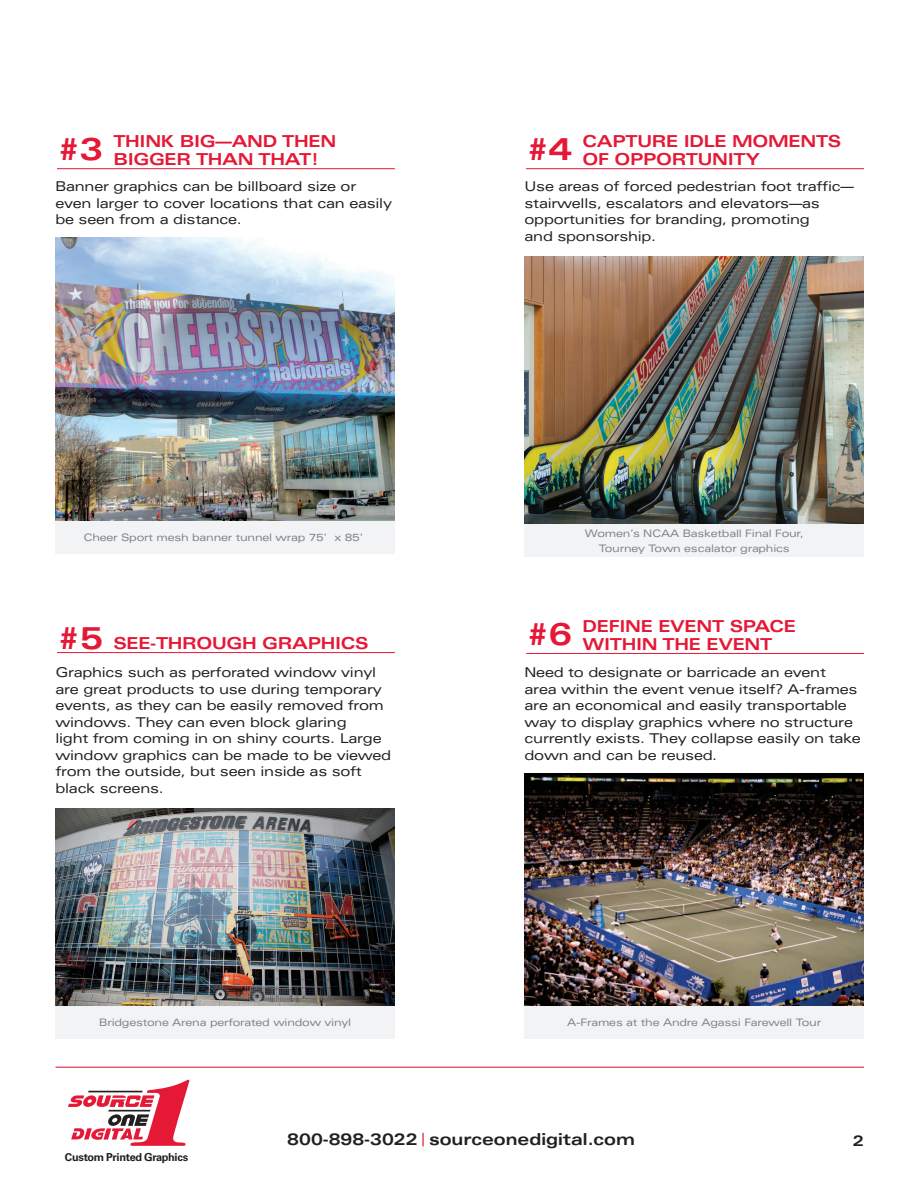
<style>
.page{position:relative;width:918px;height:1188px;background:#fff}
.page>*{position:absolute;margin:0;border:0;box-sizing:border-box;transform-origin:0 0}
.Sub_Head{font:700 expanded 16.5px/18px "Univers";letter-spacing:-.02em;color:#e51836}
.t1{font:700 expanded 16.5px "Univers";color:#231f20}
.t2{font:700 expanded 15px "Univers";color:#231f20}
.Body_Copy{font:expanded 13.5px/16.5px "Univers";letter-spacing:-.02em;color:#231f20}
.t3{font:700 10.95px "Univers";letter-spacing:-.02em;color:#231f20}
.Body_Copy-2{font:expanded 10.35px/14.2px "Univers";letter-spacing:-.02em;color:#808285;text-align:center}
.s1{font-size:31.5px}
.s2{font-weight:400;font-stretch:normal;font-size:13.5px;color:#d30d2b}
</style>
<div class="page">
<hr style="left:526px;top:168px;width:338px;height:1px;background:#e51836">
<div style="left:525px;top:523px;width:339px;height:34px;background:#f2f3f4"></div>
<img style="left:525px;top:256px;width:339px;height:267px">
<hr style="left:56px;top:1067px;width:808px;height:1px;background:#d30d2b">
<svg style="left:68px;top:1079px;width:122px;height:67px"></svg>
<hr style="left:57px;top:168px;width:338px;height:1px;background:#e51836">
<div style="left:56px;top:520px;width:339px;height:34px;background:#f2f3f4"></div>
<img style="left:56px;top:237px;width:339px;height:283px">
<hr style="left:57px;top:652px;width:338px;height:1px;background:#e51836">
<div style="left:56px;top:1005px;width:339px;height:34px;background:#f2f3f4"></div>
<img style="left:56px;top:808px;width:339px;height:197px">
<hr style="left:526px;top:653px;width:338px;height:1px;background:#e51836">
<div style="left:525px;top:1005px;width:339px;height:34px;background:#f2f3f4"></div>
<img style="left:525px;top:774px;width:339px;height:231px">
<p class="Sub_Head" style="left:113px;top:132px;width:224px;text-indent:-56px"><span class="s1">#3</span> THINK BIG—AND THEN<br>BIGGER THAN THAT!</p>
<p class="Sub_Head" style="left:582px;top:132px;width:260px;text-indent:-56px"><span class="s1">#4</span> CAPTURE IDLE MOMENTS<br>OF OPPORTUNITY</p>
<p class="Body_Copy" style="left:56px;top:178px;width:338px">Banner graphics can be billboard size or even larger to cover locations that can easily be seen from a distance.</p>
<p class="Body_Copy" style="left:525px;top:178px;width:331px">Use areas of forced pedestrian foot traffic— stairwells, escalators and elevators—as opportunities for branding, promoting<br>and sponsorship.</p>
<p class="Body_Copy-2" style="left:83px;top:531px;width:285px">Cheer Sport mesh banner tunnel wrap 75'′ x 85'′</p>
<p class="Body_Copy-2" style="left:585px;top:526px;width:220px">Women’s NCAA Basketball Final Four,<br>Tourney Town escalator graphics</p>
<p class="Sub_Head" style="left:57px;top:634px;width:313px"><span class="s1">#5</span> SEE-THROUGH GRAPHICS</p>
<p class="Sub_Head" style="left:582px;top:617px;width:215px;text-indent:-56px"><span class="s1">#6</span> DEFINE EVENT SPACE<br>WITHIN THE EVENT</p>
<p class="Body_Copy" style="left:56px;top:664px;width:337px">Graphics such as perforated window vinyl are great products to use during temporary events, as they can be easily removed from windows. They can even block glaring<br>light from coming in on shiny courts. Large window graphics can be made to be viewed from the outside, but seen inside as soft black screens.</p>
<p class="Body_Copy" style="left:525px;top:664px;width:338px">Need to designate or barricade an event area within the event venue itself? A-frames are an economical and easily transportable way to display graphics where no structure currently exists. They collapse easily on take down and can be reused.</p>
<p class="Body_Copy-2" style="left:99px;top:1015px;width:254px">Bridgestone Arena perforated window vinyl</p>
<p class="Body_Copy-2" style="left:567px;top:1015px;width:256px">A-Frames at the Andre Agassi Farewell Tour</p>
<p class="t3" style="left:65px;top:1151px;width:125px">Custom Printed Graphics</p>
<p class="t1" style="left:287px;top:1130px;width:349px">800-898-3022 <span class="s2">|</span> sourceonedigital.com</p>
<p class="t2" style="left:853px;top:1132px;width:13px">2</p>
</div>
